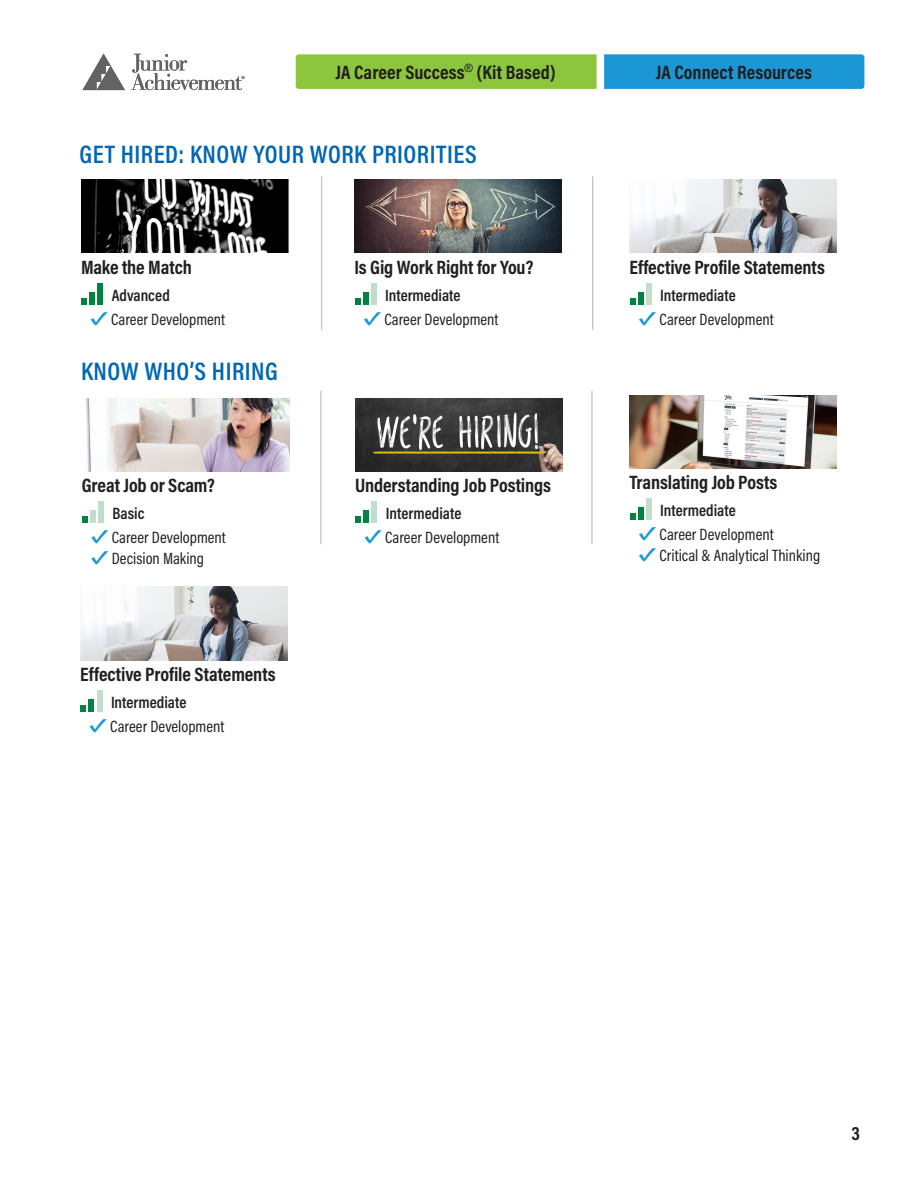
<style>
.page{position:relative;width:918px;height:1188px;background:#fff}
.page>*{position:absolute;margin:0;border:0;box-sizing:border-box;transform-origin:0 0}
.Body{font:600 25.5px "Acumin Pro Cond";letter-spacing:.02em;color:#0166b3}
.t1{font:700 19.5px "Acumin Pro Cond";letter-spacing:-.005em;color:#231f20}
.t2{font:16.5px "Acumin Pro Cond";color:#231f20}
.body_difficulty{font:600 16.5px "Acumin Pro Cond";color:#231f20}
.s1{font-weight:700;font-size:18.9px;color:#1c97d5}
</style>
<div class="page">
<div style="left:296px;top:54px;width:301px;height:35px;background:#8bc63e"></div>
<div style="left:604px;top:54px;width:260px;height:35px;background:#1c97d5"></div>
<svg style="left:131px;top:54px;width:114px;height:36px"></svg>
<svg style="left:83px;top:54px;width:42px;height:36px"></svg>
<img style="left:81px;top:179px;width:207px;height:74px">
<div style="left:97px;top:283px;width:6px;height:22px;background:#00833e"></div>
<div style="left:89px;top:292px;width:6px;height:13px;background:#00833e"></div>
<div style="left:81px;top:298px;width:6px;height:7px;background:#00833e"></div>
<img style="left:354px;top:179px;width:208px;height:74px">
<div style="left:371px;top:283px;width:5px;height:22px;background:#c0dfcb"></div>
<div style="left:363px;top:292px;width:5px;height:13px;background:#00833e"></div>
<svg style="left:355px;top:298px;width:5px;height:7px"></svg>
<img style="left:629px;top:179px;width:208px;height:74px">
<div style="left:646px;top:283px;width:6px;height:22px;background:#c0dfcb"></div>
<div style="left:638px;top:292px;width:6px;height:13px;background:#00833e"></div>
<div style="left:630px;top:298px;width:6px;height:7px;background:#00833e"></div>
<img style="left:86px;top:398px;width:203px;height:73px">
<div style="left:98px;top:501px;width:6px;height:22px;background:#c0dfcb"></div>
<div style="left:90px;top:511px;width:6px;height:12px;background:#c0dfcb"></div>
<div style="left:82px;top:516px;width:6px;height:7px;background:#00833e"></div>
<img style="left:355px;top:398px;width:208px;height:73px">
<div style="left:372px;top:501px;width:5px;height:22px;background:#c0dfcb"></div>
<div style="left:364px;top:511px;width:5px;height:12px;background:#00833e"></div>
<svg style="left:356px;top:516px;width:5px;height:7px"></svg>
<img style="left:629px;top:395px;width:208px;height:73px">
<div style="left:646px;top:498px;width:6px;height:22px;background:#c0dfcb"></div>
<div style="left:638px;top:508px;width:6px;height:12px;background:#00833e"></div>
<div style="left:630px;top:513px;width:6px;height:7px;background:#00833e"></div>
<img style="left:80px;top:587px;width:208px;height:73px">
<div style="left:97px;top:690px;width:5px;height:22px;background:#c0dfcb"></div>
<div style="left:89px;top:699px;width:5px;height:13px;background:#00833e"></div>
<svg style="left:81px;top:705px;width:5px;height:7px"></svg>
<hr style="left:321px;top:176px;width:1px;height:154px;background:#b2b3b7">
<hr style="left:592px;top:176px;width:1px;height:154px;background:#b2b3b7">
<hr style="left:321px;top:391px;width:1px;height:153px;background:#b2b3b7">
<hr style="left:592px;top:391px;width:1px;height:153px;background:#b2b3b7">
<p class="t1" style="left:336px;top:59px;width:222px">JA Career Success<sup>®</sup> (Kit Based)</p>
<p class="t1" style="left:656px;top:59px;width:158px">JA Connect Resources</p>
<p class="Body" style="left:80px;top:138px;width:399px">GET HIRED: KNOW YOUR WORK PRIORITIES</p>
<h3 class="t1" style="left:81px;top:254px;width:112px">Make the Match</h3>
<p class="body_difficulty" style="left:112px;top:284px;width:60px">Advanced</p>
<p class="t2" style="left:90px;top:309px;width:137px"><span class="s1">✓</span>Career Development</p>
<h2 class="Body" style="left:81px;top:354px;width:198px">KNOW WHO’S HIRING</h2>
<h3 class="t1" style="left:82px;top:473px;width:135px">Great Job or Scam?</h3>
<p class="body_difficulty" style="left:113px;top:503px;width:33px">Basic</p>
<p class="t2" style="left:91px;top:527px;width:137px"><span class="s1">✓</span>Career Development</p>
<p class="t2" style="left:91px;top:548px;width:115px"><span class="s1">✓</span>Decision Making</p>
<h3 class="t1" style="left:80px;top:661px;width:197px">Effective Profile Statements</h3>
<p class="body_difficulty" style="left:111px;top:691px;width:77px">Intermediate</p>
<p class="t2" style="left:89px;top:716px;width:137px"><span class="s1">✓</span>Career Development</p>
<h3 class="t1" style="left:354px;top:254px;width:180px">Is Gig Work Right for You?</h3>
<p class="body_difficulty" style="left:385px;top:284px;width:77px">Intermediate</p>
<p class="t2" style="left:363px;top:308px;width:137px"><span class="s1">✓</span>Career Development</p>
<h3 class="t1" style="left:355px;top:473px;width:197px">Understanding Job Postings</h3>
<p class="body_difficulty" style="left:386px;top:503px;width:77px">Intermediate</p>
<p class="t2" style="left:364px;top:527px;width:137px"><span class="s1">✓</span>Career Development</p>
<h3 class="t1" style="left:629px;top:254px;width:197px">Effective Profile Statements</h3>
<p class="body_difficulty" style="left:660px;top:284px;width:77px">Intermediate</p>
<p class="t2" style="left:638px;top:308px;width:137px"><span class="s1">✓</span>Career Development</p>
<h3 class="t1" style="left:629px;top:470px;width:149px">Translating Job Posts</h3>
<p class="body_difficulty" style="left:660px;top:500px;width:77px">Intermediate</p>
<p class="t2" style="left:638px;top:524px;width:137px"><span class="s1">✓</span>Career Development</p>
<p class="t2" style="left:638px;top:545px;width:183px"><span class="s1">✓</span>Critical &amp; Analytical Thinking</p>
<p class="t1" style="left:852px;top:1120px;width:10px">3</p>
</div>
